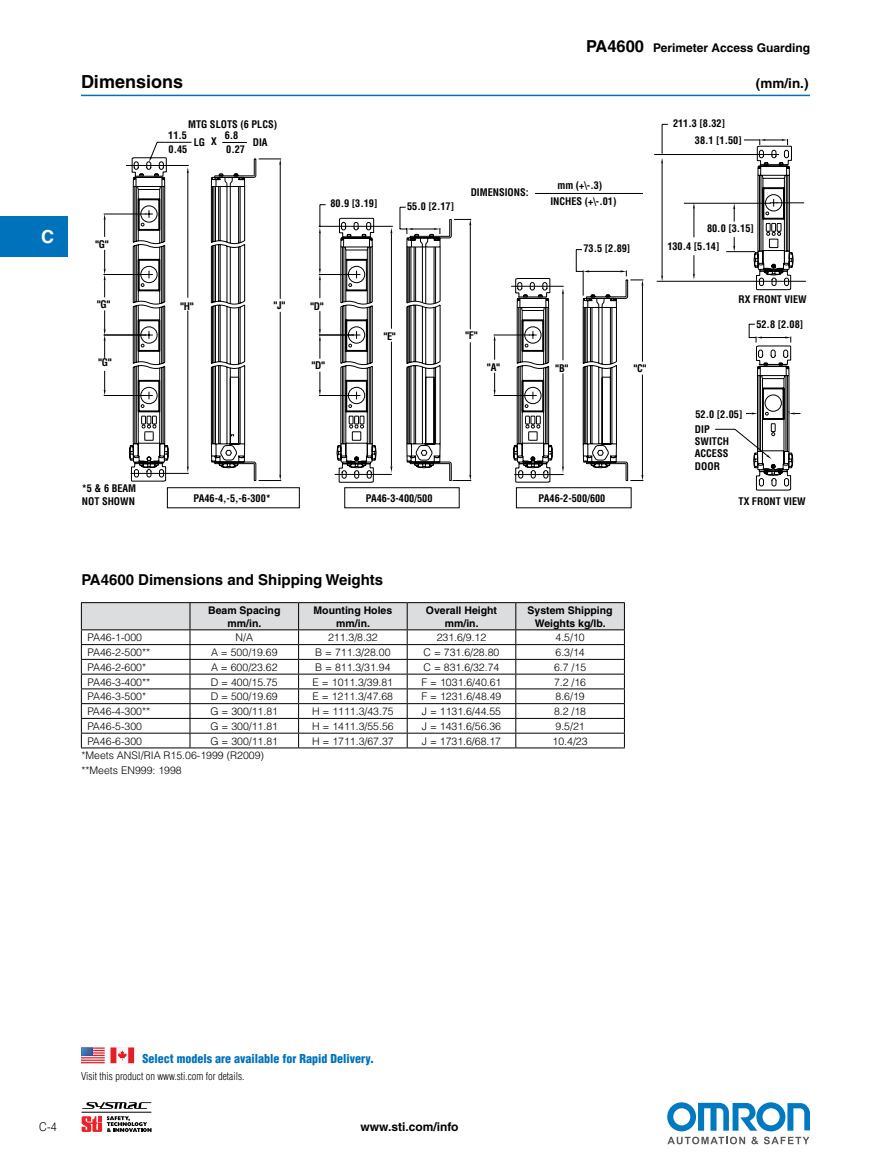
<style>
.page{position:relative;width:891px;height:1175px;background:#fff}
.page>*{position:absolute;margin:0;border:0;box-sizing:border-box;transform-origin:0 0}
.t1{font:700 18px "Helvetica";color:#000}
.t2{font:700 18px "Helvetica";color:#fff}
.t3{font:700 15px "Helvetica";color:#000}
.t4{font:700 13.5px "Helvetica";color:#000}
.t5{font:700 12px "Helvetica";color:#000}
.t6{font:900 condensed 12px "Helvetica";color:#0072bc}
.t7{font:300 12px "Helvetica";color:#000;scale:.9 1}
.t8{font:300 10.5px/14.7px "Helvetica";color:#000}
.t9{font:700 10.5px/12.6px "Helvetica";color:#000;text-align:center}
.t10{font:300 condensed 10.5px "Helvetica";color:#000}
.t11{font:700 condensed 10.2px/12.3px "Helvetica";color:#000}
.s1{font-size:16.5px}
</style>
<div class="page">
<svg style="left:86px;top:1102px;width:66px;height:6px"></svg>
<hr style="left:82px;top:1111px;width:69px;height:1px;background:#000">
<svg style="left:82px;top:1116px;width:70px;height:15px"></svg>
<svg style="left:667px;top:1102px;width:143px;height:42px"></svg>
<div style="left:0;top:216px;width:68px;height:40px;background:#0072bc"></div>
<hr style="left:81px;top:95px;width:729px;height:1px;background:#0072bc">
<hr style="left:516px;top:747px;width:109px;height:1px;background:#000">
<svg style="left:81px;top:602px;width:544px;height:145px"></svg>
<hr style="left:81px;top:747px;width:109px;height:1px;background:#000">
<hr style="left:190px;top:747px;width:109px;height:1px;background:#000">
<hr style="left:299px;top:747px;width:108px;height:1px;background:#000">
<hr style="left:407px;top:747px;width:109px;height:1px;background:#000">
<svg style="left:167px;top:204px;width:465px;height:304px"></svg>
<svg style="left:103px;top:156px;width:179px;height:326px"></svg>
<svg style="left:103px;top:218px;width:215px;height:263px"></svg>
<svg style="left:439px;top:193px;width:205px;height:288px"></svg>
<svg style="left:318px;top:207px;width:325px;height:276px"></svg>
<svg style="left:683px;top:139px;width:121px;height:352px"></svg>
<svg style="left:81px;top:1047px;width:53px;height:16px"></svg>
<p class="t5" style="left:586px;top:40px;width:225px"><span class="s1">PA4600</span> Perimeter Access Guarding</p>
<h1 class="t1" style="left:81px;top:71px;width:104px">Dimensions</h1>
<p class="t4" style="left:756px;top:75px;width:54px">(mm/in.)</p>
<h1 class="t2" style="left:41px;top:226px;width:14px">C</h1>
<p class="t11" style="left:188px;top:118px;width:91px">MTG SLOTS (6 PLCS)</p>
<p class="t11" style="left:225px;top:129px;width:22px;line-height:13.4px">6.8<br>0.27</p>
<p class="t11" style="left:168px;top:129px;width:21px;line-height:13.4px">11.5<br>0.45</p>
<p class="t11" style="left:194px;top:136px;width:25px">LG X</p>
<p class="t11" style="left:253px;top:136px;width:16px">DIA</p>
<p class="t11" style="left:673px;top:117px;width:54px">211.3 [8.32]</p>
<p class="t11" style="left:695px;top:134px;width:48px">38.1 [1.50]</p>
<p class="t11" style="left:330px;top:197px;width:48px">80.9 [3.19]</p>
<p class="t11" style="left:407px;top:200px;width:48px">55.0 [2.17]</p>
<p class="t11" style="left:471px;top:186px;width:60px">DIMENSIONS:</p>
<p class="t11" style="left:557px;top:179px;width:46px">mm (+\-.3)</p>
<p class="t11" style="left:550px;top:195px;width:67px">INCHES (+\-.01)</p>
<p class="t11" style="left:707px;top:222px;width:48px">80.0 [3.15]</p>
<p class="t11" style="left:95px;top:238px;width:15px">"G"</p>
<p class="t11" style="left:583px;top:242px;width:48px">73.5 [2.89]</p>
<p class="t11" style="left:667px;top:240px;width:54px">130.4 [5.14]</p>
<p class="t11" style="left:97px;top:298px;width:15px">"G"</p>
<p class="t11" style="left:180px;top:300px;width:15px">"H"</p>
<p class="t11" style="left:274px;top:299px;width:13px">"J"</p>
<p class="t11" style="left:310px;top:300px;width:15px">"D"</p>
<p class="t11" style="left:739px;top:293px;width:70px">RX FRONT VIEW</p>
<p class="t11" style="left:756px;top:318px;width:48px">52.8 [2.08]</p>
<p class="t11" style="left:384px;top:329px;width:13px">"E"</p>
<p class="t11" style="left:466px;top:329px;width:13px">"F"</p>
<p class="t11" style="left:98px;top:356px;width:15px">"G"</p>
<p class="t11" style="left:312px;top:359px;width:15px">"D"</p>
<p class="t11" style="left:487px;top:360px;width:14px">"A"</p>
<p class="t11" style="left:556px;top:361px;width:14px">"B"</p>
<p class="t11" style="left:634px;top:362px;width:14px">"C"</p>
<p class="t11" style="left:695px;top:408px;width:48px">52.0 [2.05]</p>
<p class="t11" style="left:695px;top:423px;width:36px">DIP<br>SWITCH<br>ACCESS<br>DOOR</p>
<p class="t11" style="left:82px;top:482px;width:56px">*5 &amp; 6 BEAM</p>
<p class="t11" style="left:82px;top:494px;width:55px">NOT SHOWN</p>
<p class="t11" style="left:193px;top:491px;width:79px">PA46-4,-5,-6-300*</p>
<p class="t11" style="left:366px;top:492px;width:68px">PA46-3-400/500</p>
<p class="t11" style="left:539px;top:491px;width:68px">PA46-2-500/600</p>
<p class="t11" style="left:739px;top:495px;width:69px">TX FRONT VIEW</p>
<h2 class="t3" style="left:81px;top:570px;width:303px">PA4600 Dimensions and Shipping Weights</h2>
<p class="t9" style="left:208px;top:604px;width:74px">Beam Spacing mm/in.</p>
<p class="t9" style="left:314px;top:604px;width:80px">Mounting Holes mm/in.</p>
<p class="t9" style="left:426px;top:604px;width:73px">Overall Height mm/in.</p>
<p class="t9" style="left:528px;top:604px;width:87px">System Shipping<br>Weights kg/lb.</p>
<p class="t8" style="left:87px;top:630px;width:56px">PA46-1-000</p>
<p class="t8" style="left:236px;top:630px;width:19px">N/A</p>
<p class="t8" style="left:328px;top:630px;width:51px">211.3/8.32</p>
<p class="t8" style="left:437px;top:630px;width:51px">231.6/9.12</p>
<p class="t8" style="left:556px;top:630px;width:31px">4.5/10</p>
<p class="t8" style="left:87px;top:644px;width:64px">PA46-2-500**</p>
<p class="t8" style="left:211px;top:644px;width:68px">A = 500/19.69</p>
<p class="t8" style="left:315px;top:644px;width:77px">B = 711.3/28.00</p>
<p class="t8" style="left:424px;top:644px;width:77px">C = 731.6/28.80</p>
<p class="t8" style="left:556px;top:644px;width:31px">6.3/14</p>
<p class="t8" style="left:87px;top:659px;width:60px">PA46-2-600*</p>
<p class="t8" style="left:211px;top:659px;width:68px">A = 600/23.62</p>
<p class="t8" style="left:315px;top:659px;width:77px">B = 811.3/31.94</p>
<p class="t8" style="left:424px;top:659px;width:77px">C = 831.6/32.74</p>
<p class="t8" style="left:554px;top:659px;width:34px">6.7 /15</p>
<p class="t8" style="left:87px;top:674px;width:64px">PA46-3-400**</p>
<p class="t8" style="left:211px;top:674px;width:69px">D = 400/15.75</p>
<p class="t8" style="left:313px;top:674px;width:82px">E = 1011.3/39.81</p>
<p class="t8" style="left:422px;top:674px;width:81px">F = 1031.6/40.61</p>
<p class="t8" style="left:554px;top:674px;width:34px">7.2 /16</p>
<p class="t8" style="left:87px;top:689px;width:60px">PA46-3-500*</p>
<p class="t8" style="left:211px;top:689px;width:69px">D = 500/19.69</p>
<p class="t8" style="left:313px;top:689px;width:82px">E = 1211.3/47.68</p>
<p class="t8" style="left:422px;top:689px;width:81px">F = 1231.6/48.49</p>
<p class="t8" style="left:556px;top:689px;width:31px">8.6/19</p>
<p class="t8" style="left:87px;top:703px;width:64px">PA46-4-300**</p>
<p class="t8" style="left:210px;top:703px;width:69px">G = 300/11.81</p>
<p class="t8" style="left:312px;top:703px;width:83px">H = 1111.3/43.75</p>
<p class="t8" style="left:422px;top:703px;width:81px">J = 1131.6/44.55</p>
<p class="t8" style="left:554px;top:703px;width:34px">8.2 /18</p>
<p class="t8" style="left:87px;top:718px;width:56px">PA46-5-300</p>
<p class="t8" style="left:210px;top:718px;width:69px">G = 300/11.81</p>
<p class="t8" style="left:312px;top:718px;width:83px">H = 1411.3/55.56</p>
<p class="t8" style="left:422px;top:718px;width:81px">J = 1431.6/56.36</p>
<p class="t8" style="left:556px;top:718px;width:31px">9.5/21</p>
<p class="t8" style="left:87px;top:733px;width:56px">PA46-6-300</p>
<p class="t8" style="left:210px;top:733px;width:69px">G = 300/11.81</p>
<p class="t8" style="left:312px;top:733px;width:83px">H = 1711.3/67.37</p>
<p class="t8" style="left:422px;top:733px;width:81px">J = 1731.6/68.17</p>
<p class="t8" style="left:553px;top:733px;width:37px">10.4/23</p>
<p class="t8" style="left:81px;top:748px;width:184px">*Meets ANSI/RIA R15.06-1999 (R2009) **Meets EN999: 1998</p>
<p class="t6" style="left:142px;top:1051px;width:233px">Select models are available for Rapid Delivery.</p>
<p class="t10" style="left:81px;top:1069px;width:165px">Visit this product on www.sti.com for details.</p>
<p class="t7" style="left:39px;top:1119px;width:21px">C-4</p>
<p class="t5" style="left:361px;top:1119px;width:99px">www.sti.com/info</p>
</div>
